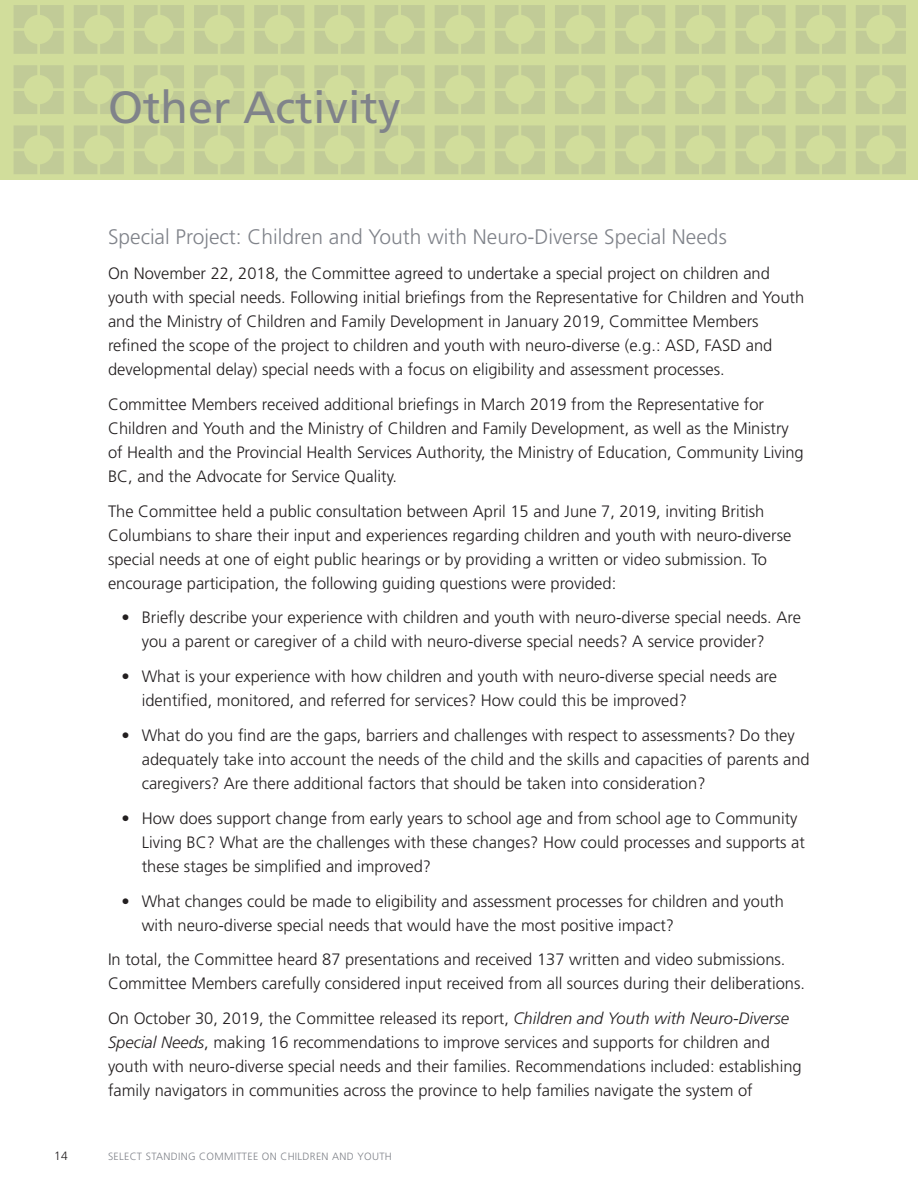
<style>
.page{position:relative;width:918px;height:1188px;background:#fff}
.page>*{position:absolute;margin:0;border:0;box-sizing:border-box;transform-origin:0 0}
.Head_A{font:45px "Frutiger LT Std";color:#80838a}
.Head_B_-_Reports_Rev{font:300 21px "Frutiger LT Std";color:#80838a}
.Text{font:300 16.5px/24px "Frutiger LT Std";color:#231f20}
.t1{font:300 12px "Frutiger LT Std";color:#231f20}
.t2{font:300 10.5px "Frutiger LT Std";letter-spacing:.03em;color:#80838a}
.s1{font-style:italic}
</style>
<div class="page">
<div style="left:0;top:0;width:918px;height:179px;background:#d1dd9b"></div>
<svg style="left:14px;top:5px;width:50px;height:49px"></svg>
<svg style="left:74px;top:5px;width:50px;height:49px"></svg>
<svg style="left:134px;top:5px;width:50px;height:49px"></svg>
<svg style="left:194px;top:5px;width:50px;height:49px"></svg>
<svg style="left:254px;top:5px;width:50px;height:49px"></svg>
<svg style="left:314px;top:5px;width:50px;height:49px"></svg>
<svg style="left:375px;top:5px;width:50px;height:49px"></svg>
<svg style="left:435px;top:5px;width:50px;height:49px"></svg>
<svg style="left:495px;top:5px;width:50px;height:49px"></svg>
<svg style="left:555px;top:5px;width:50px;height:49px"></svg>
<svg style="left:615px;top:5px;width:50px;height:49px"></svg>
<svg style="left:675px;top:5px;width:50px;height:49px"></svg>
<svg style="left:736px;top:5px;width:50px;height:49px"></svg>
<svg style="left:796px;top:5px;width:50px;height:49px"></svg>
<svg style="left:856px;top:5px;width:50px;height:49px"></svg>
<svg style="left:74px;top:65px;width:50px;height:49px"></svg>
<svg style="left:134px;top:65px;width:50px;height:49px"></svg>
<svg style="left:194px;top:65px;width:50px;height:49px"></svg>
<svg style="left:254px;top:65px;width:50px;height:49px"></svg>
<svg style="left:314px;top:65px;width:50px;height:49px"></svg>
<svg style="left:375px;top:65px;width:50px;height:49px"></svg>
<svg style="left:435px;top:65px;width:50px;height:49px"></svg>
<svg style="left:495px;top:65px;width:50px;height:49px"></svg>
<svg style="left:555px;top:65px;width:50px;height:49px"></svg>
<svg style="left:615px;top:65px;width:50px;height:49px"></svg>
<svg style="left:675px;top:65px;width:50px;height:49px"></svg>
<svg style="left:736px;top:65px;width:50px;height:49px"></svg>
<svg style="left:796px;top:65px;width:50px;height:49px"></svg>
<svg style="left:856px;top:65px;width:50px;height:49px"></svg>
<svg style="left:74px;top:126px;width:50px;height:48px"></svg>
<svg style="left:134px;top:126px;width:50px;height:48px"></svg>
<svg style="left:194px;top:126px;width:50px;height:48px"></svg>
<svg style="left:254px;top:126px;width:50px;height:48px"></svg>
<svg style="left:314px;top:126px;width:50px;height:48px"></svg>
<svg style="left:375px;top:126px;width:50px;height:48px"></svg>
<svg style="left:435px;top:126px;width:50px;height:48px"></svg>
<svg style="left:495px;top:126px;width:50px;height:48px"></svg>
<svg style="left:555px;top:126px;width:50px;height:48px"></svg>
<svg style="left:615px;top:126px;width:50px;height:48px"></svg>
<svg style="left:675px;top:126px;width:50px;height:48px"></svg>
<svg style="left:736px;top:126px;width:50px;height:48px"></svg>
<svg style="left:796px;top:126px;width:50px;height:48px"></svg>
<svg style="left:856px;top:126px;width:50px;height:48px"></svg>
<svg style="left:14px;top:65px;width:50px;height:49px"></svg>
<svg style="left:14px;top:126px;width:50px;height:48px"></svg>
<p class="Head_A" style="left:108px;top:81px;width:294px">Other Activity</p>
<p class="Head_B_-_Reports_Rev" style="left:108px;top:225px;width:620px">Special Project: Children and Youth with Neuro-Diverse Special Needs</p>
<p class="Text" style="left:108px;top:261px;width:698px">On November 22, 2018, the Committee agreed to undertake a special project on children and youth with special needs. Following initial briefings from the Representative for Children and Youth and the Ministry of Children and Family Development in January 2019, Committee Members refined the scope of the project to children and youth with neuro-diverse (e.g.: ASD, FASD and developmental delay) special needs with a focus on eligibility and assessment processes.</p>
<p class="Text" style="left:108px;top:392px;width:697px">Committee Members received additional briefings in March 2019 from the Representative for Children and Youth and the Ministry of Children and Family Development, as well as the Ministry of Health and the Provincial Health Services Authority, the Ministry of Education, Community Living BC, and the Advocate for Service Quality.</p>
<p class="Text" style="left:108px;top:499px;width:685px">The Committee held a public consultation between April 15 and June 7, 2019, inviting British Columbians to share their input and experiences regarding children and youth with neuro-diverse special needs at one of eight public hearings or by providing a written or video submission. To encourage participation, the following guiding questions were provided:</p>
<p class="Text" style="left:142px;top:606px;width:661px;text-indent:-20px">• Briefly describe your experience with children and youth with neuro-diverse special needs. Are you a parent or caregiver of a child with neuro-diverse special needs? A service provider?</p>
<p class="Text" style="left:142px;top:665px;width:637px;text-indent:-20px">• What is your experience with how children and youth with neuro-diverse special needs are identified, monitored, and referred for services? How could this be improved?</p>
<p class="Text" style="left:142px;top:723px;width:670px;text-indent:-20px">• What do you find are the gaps, barriers and challenges with respect to assessments? Do they adequately take into account the needs of the child and the skills and capacities of parents and caregivers? Are there additional factors that should be taken into consideration?</p>
<p class="Text" style="left:142px;top:806px;width:665px;text-indent:-20px">• How does support change from early years to school age and from school age to Community<br>Living BC? What are the challenges with these changes? How could processes and supports at these stages be simplified and improved?</p>
<p class="Text" style="left:142px;top:889px;width:644px;text-indent:-20px">• What changes could be made to eligibility and assessment processes for children and youth with neuro-diverse special needs that would have the most positive impact?</p>
<p class="Text" style="left:108px;top:948px;width:699px">In total, the Committee heard 87 presentations and received 137 written and video submissions.<br>Committee Members carefully considered input received from all sources during their deliberations.</p>
<p class="Text" style="left:108px;top:1007px;width:695px">On October 30, 2019, the Committee released its report, <span class="s1">Children and Youth with Neuro-Diverse Special Needs</span>, making 16 recommendations to improve services and supports for children and youth with neuro-diverse special needs and their families. Recommendations included: establishing family navigators in communities across the province to help families navigate the system of</p>
<p class="t1" style="left:54px;top:1149px;width:15px">14</p>
<p class="t2" style="left:108px;top:1150px;width:285px">SELECT STANDING COMMITTEE ON CHILDREN AND YOUTH</p>
</div>
